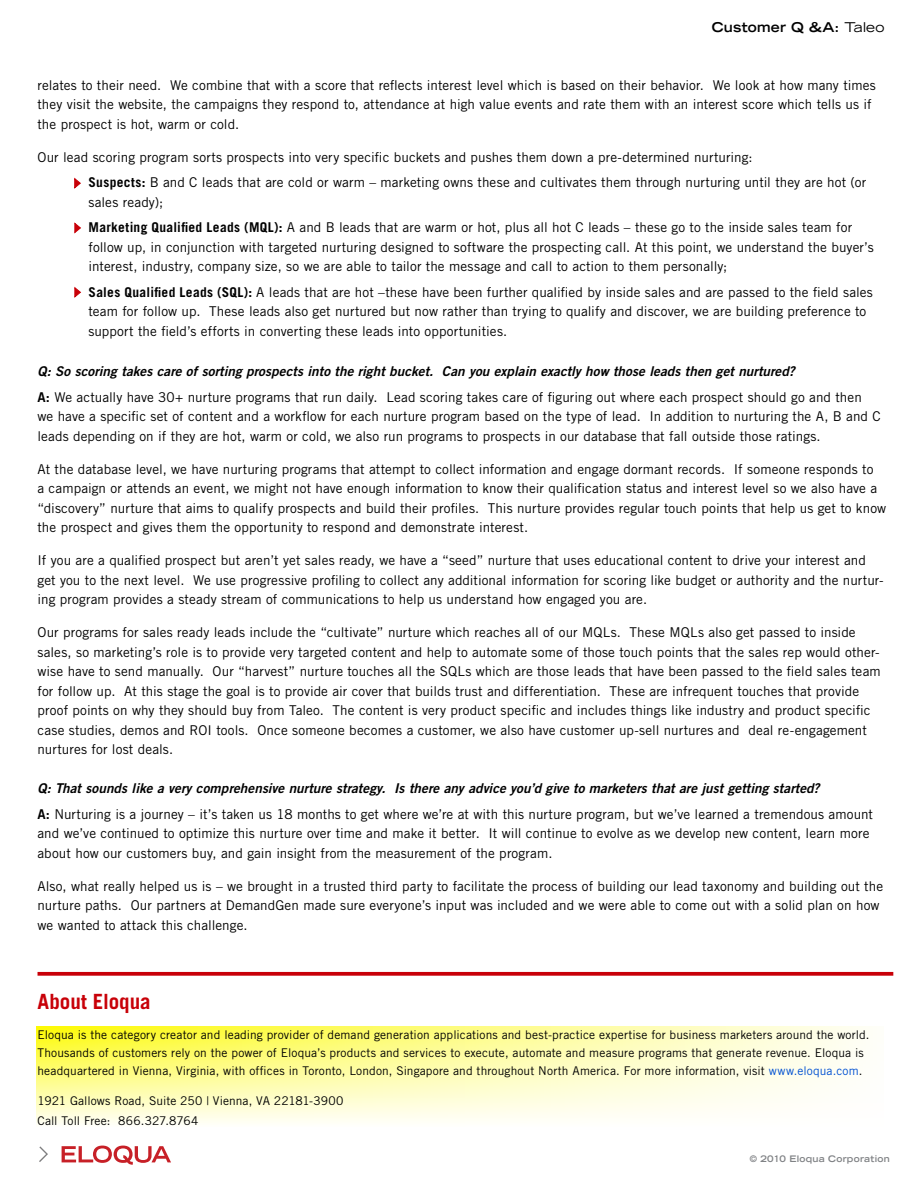
<style>
.page{position:relative;width:918px;height:1188px;background:#fff}
.page>*{position:absolute;margin:0;border:0;box-sizing:border-box;transform-origin:0 0}
.t1{font:700 21px "Trade Gothic LT Std";color:#c80008}
.t2{font:13.5px/19.5px "Trade Gothic LT Std";letter-spacing:.005em;color:#000}
.t3{font:13.5px "Trade Gothic LT Std Bd 2 Obl";letter-spacing:.005em;color:#000}
.t4{font:700 expanded 13.5px "Trade Gothic LT Std";letter-spacing:.015em;color:#000}
.t5{font:12px/18px "Trade Gothic LT Std";letter-spacing:.01em;color:#000}
.t6{font:700 expanded 9px "Trade Gothic LT Std";letter-spacing:.03em;color:#808285}
.s1{font-weight:400}
.s2{font-weight:700}
.s3{font-family:"Trade Gothic LT Std Bd 2"}
.s4{color:#0050d2}
</style>
<div class="page">
<svg style="left:36px;top:1027px;width:830px;height:97px"></svg>
<svg style="left:38px;top:972px;width:855px;height:4px;fill:#c80008"></svg>
<svg style="left:62px;top:1146px;width:109px;height:19px"></svg>
<svg style="left:39px;top:1146px;width:9px;height:16px"></svg>
<svg style="left:74px;top:178px;width:7px;height:11px"></svg>
<svg style="left:74px;top:222px;width:7px;height:12px"></svg>
<svg style="left:74px;top:287px;width:7px;height:11px"></svg>
<p class="t4" style="left:712px;top:18px;width:174px">Customer Q &amp;A: <span class="s1">Taleo</span></p>
<p class="t2" style="left:38px;top:75px;width:840px">relates to their need. We combine that with a score that reflects interest level which is based on their behavior. We look at how many times they visit the website, the campaigns they respond to, attendance at high value events and rate them with an interest score which tells us if the prospect is hot, warm or cold.</p>
<p class="t2" style="left:89px;top:144px;width:779px;line-height:25.5px;text-indent:-51px">Our lead scoring program sorts prospects into very specific buckets and pushes them down a pre-determined nurturing:<br><span class="s2">Suspects:</span> B and C leads that are cold or warm – marketing owns these and cultivates them through nurturing until they are hot (or</p>
<p class="t2" style="left:89px;top:189px;width:765px;line-height:25.5px">sales ready);<br><span class="s2">Marketing Qualified Leads (MQL):</span> A and B leads that are warm or hot, plus all hot C leads – these go to the inside sales team for</p>
<p class="t2" style="left:89px;top:237px;width:787px">follow up, in conjunction with targeted nurturing designed to software the prospecting call. At this point, we understand the buyer’s interest, industry, company size, so we are able to tailor the message and call to action to them personally;</p>
<p class="t2" style="left:89px;top:282px;width:786px"><span class="s2">Sales Qualified Leads (SQL):</span> A leads that are hot –these have been further qualified by inside sales and are passed to the field sales team for follow up. These leads also get nurtured but now rather than trying to qualify and discover, we are building preference to support the field’s efforts in converting these leads into opportunities.</p>
<p class="t3" style="left:38px;top:363px;width:759px">Q: So scoring takes care of sorting prospects into the right bucket. Can you explain exactly how those leads then get nurtured?</p>
<p class="t2" style="left:38px;top:387px;width:845px"><span class="s3">A:</span> We actually have 30+ nurture programs that run daily. Lead scoring takes care of figuring out where each prospect should go and then we have a specific set of content and a workflow for each nurture program based on the type of lead. In addition to nurturing the A, B and C leads depending on if they are hot, warm or cold, we also run programs to prospects in our database that fall outside those ratings.</p>
<p class="t2" style="left:38px;top:459px;width:850px">At the database level, we have nurturing programs that attempt to collect information and engage dormant records. If someone responds to<br>a campaign or attends an event, we might not have enough information to know their qualification status and interest level so we also have a “discovery” nurture that aims to qualify prospects and build their profiles. This nurture provides regular touch points that help us get to know the prospect and gives them the opportunity to respond and demonstrate interest.</p>
<p class="t2" style="left:38px;top:551px;width:848px">If you are a qualified prospect but aren’t yet sales ready, we have a “seed” nurture that uses educational content to drive your interest and get you to the next level. We use progressive profiling to collect any additional information for scoring like budget or authority and the nurtur&shy;ing program provides a steady stream of communications to help us understand how engaged you are.</p>
<p class="t2" style="left:38px;top:623px;width:845px">Our programs for sales ready leads include the “cultivate” nurture which reaches all of our MQLs. These MQLs also get passed to inside sales, so marketing’s role is to provide very targeted content and help to automate some of those touch points that the sales rep would other&shy;wise have to send manually. Our “harvest” nurture touches all the SQLs which are those leads that have been passed to the field sales team for follow up. At this stage the goal is to provide air cover that builds trust and differentiation. These are infrequent touches that provide proof points on why they should buy from Taleo. The content is very product specific and includes things like industry and product specific case studies, demos and ROI tools. Once someone becomes a customer, we also have customer up-sell nurtures and deal re-engagement nurtures for lost deals.</p>
<p class="t3" style="left:38px;top:780px;width:783px">Q: That sounds like a very comprehensive nurture strategy. Is there any advice you’d give to marketers that are just getting started?</p>
<p class="t2" style="left:38px;top:804px;width:837px"><span class="s3">A:</span> Nurturing is a journey – it’s taken us 18 months to get where we’re at with this nurture program, but we’ve learned a tremendous amount and we’ve continued to optimize this nurture over time and make it better. It will continue to evolve as we develop new content, learn more about how our customers buy, and gain insight from the measurement of the program.</p>
<p class="t2" style="left:38px;top:876px;width:847px">Also, what really helped us is – we brought in a trusted third party to facilitate the process of building our lead taxonomy and building out the nurture paths. Our partners at DemandGen made sure everyone’s input was included and we were able to come out with a solid plan on how we wanted to attack this challenge.</p>
<h1 class="t1" style="left:38px;top:989px;width:115px">About Eloqua</h1>
<p class="t5" style="left:38px;top:1026px;width:834px">Eloqua is the category creator and leading provider of demand generation applications and best-practice expertise for business marketers around the world.<br>Thousands of customers rely on the power of Eloqua’s products and services to execute, automate and measure programs that generate revenue. Eloqua is headquartered in Vienna, Virginia, with offices in Toronto, London, Singapore and throughout North America. For more information, visit <span class="s4">www.eloqua.com</span>.</p>
<p class="t5" style="left:38px;top:1091px;width:307px;line-height:19.5px">1921 Gallows Road, Suite 250 | Vienna, VA 22181-3900<br>Call Toll Free: 866.327.8764</p>
<p class="t6" style="left:750px;top:1153px;width:141px">© 2010 Eloqua Corporation</p>
</div>
